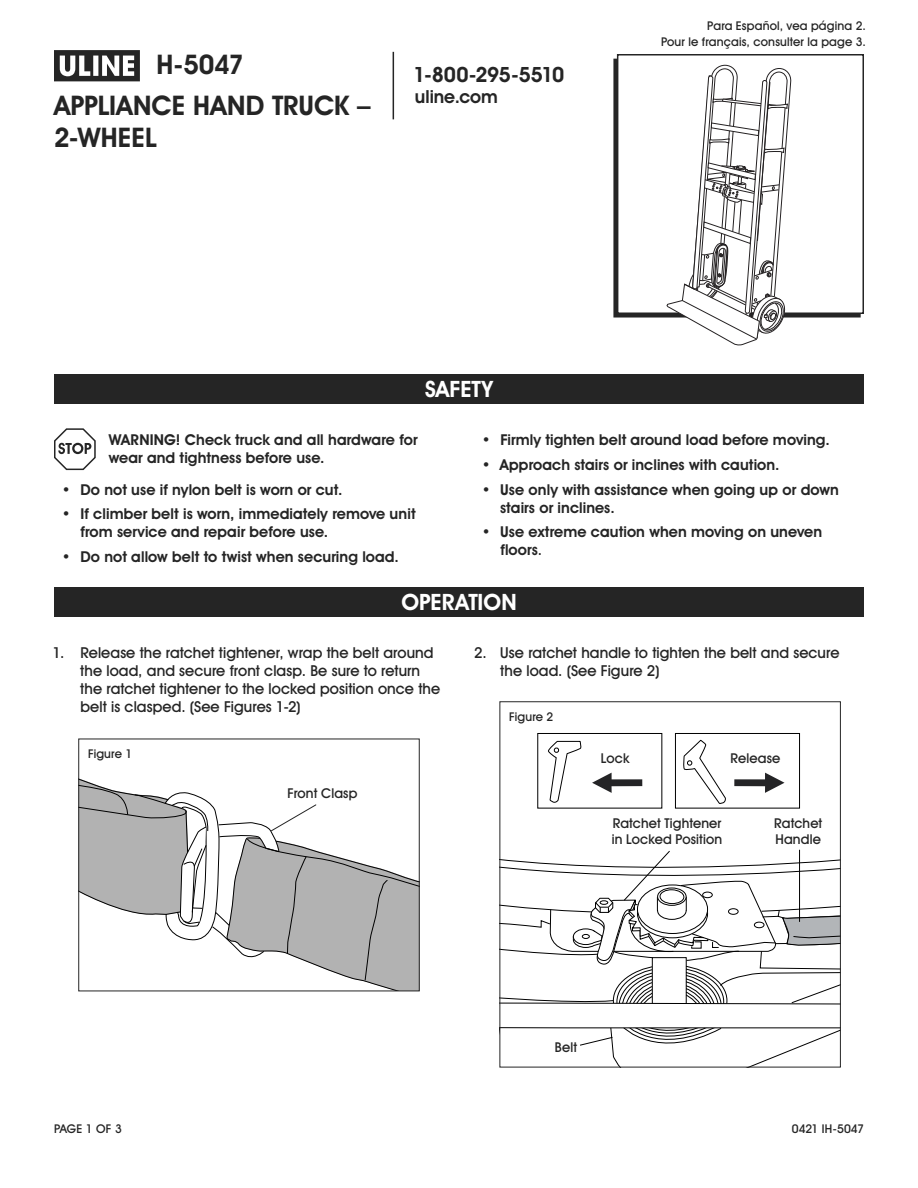
<style>
.page{position:relative;width:918px;height:1188px;background:#fff}
.page>*{position:absolute;margin:0;border:0;box-sizing:border-box;transform-origin:0 0}
.t1{font:700 27px/40.5px "Uline Two Knine";color:#252525}
._2_HEADING_REVERSE{font:700 22.5px "Uline Two Knine";letter-spacing:.005em;color:#fff}
.t2{font:700 21px "Uline Two Knine";letter-spacing:-.02em;color:#252525}
.t3{font:700 18px "Uline Two Knine";color:#252525}
._1_BODY_ALERT{font:700 15px/18px "Uline Two Knine";letter-spacing:.005em;color:#252525}
.t4{font:15px/18px "Uline Two Knine";letter-spacing:.005em;color:#252525}
.PARTS_LIST_TABLE_BOD{font:13.5px "Uline Two Knine";letter-spacing:.01em;color:#252525}
._1_BODY__8pt{font:13.5px "Uline Two Knine";letter-spacing:.005em;color:#252525}
.IS_PD_TS_Disclaimer{font:12px "Uline Two Knine";letter-spacing:.015em;color:#252525}
._1_BODY__8pt-2{font:12px "Uline Two Knine";letter-spacing:.015em;color:#252525}
.s1{font-weight:400}
</style>
<div class="page">
<svg style="left:54px;top:50px;width:86px;height:31px"></svg>
<hr style="left:393px;top:52px;width:1px;height:67px;background:#252525">
<div style="left:54px;top:374px;width:810px;height:30px;background:#252525"></div>
<div style="left:54px;top:587px;width:810px;height:30px;background:#252525"></div>
<svg style="left:548px;top:741px;width:34px;height:62px"></svg>
<svg style="left:592px;top:773px;width:50px;height:20px"></svg>
<div style="left:537px;top:733px;width:125px;height:76px;border:1px solid #000"></div>
<svg style="left:683px;top:740px;width:43px;height:64px"></svg>
<svg style="left:734px;top:773px;width:51px;height:20px"></svg>
<div style="left:675px;top:733px;width:125px;height:76px;border:1px solid #000"></div>
<svg style="left:502px;top:849px;width:337px;height:216px"></svg>
<hr style="left:799px;top:850px;width:1px;height:72px;background:#000">
<div style="left:500px;top:701px;width:341px;height:366px;border:1px solid #252525"></div>
<svg style="left:79px;top:776px;width:340px;height:215px"></svg>
<svg style="left:54px;top:428px;width:42px;height:42px"></svg>
<div style="left:617px;top:54px;width:247px;height:260px;border:2px solid #252525"></div>
<svg style="left:665px;top:65px;width:126px;height:281px"></svg>
<h1 class="t1" style="left:54px;top:44px;width:318px;text-indent:103px">H-5047<br>APPLIANCE HAND TRUCK –</h1>
<h1 class="t1" style="left:54px;top:117px;width:104px">2-WHEEL</h1>
<h3 class="t2" style="left:413px;top:62px;width:152px">1-800-295-5510</h3>
<p class="t3" style="left:415px;top:86px;width:84px">uline.com</p>
<h1 class="_2_HEADING_REVERSE" style="left:425px;top:375px;width:69px">SAFETY</h1>
<p class="IS_PD_TS_Disclaimer" style="left:707px;top:18px;width:160px">Para Español, vea página 2.</p>
<p class="IS_PD_TS_Disclaimer" style="left:661px;top:35px;width:206px">Pour le français, consulter la page 3.</p>
<p class="_1_BODY_ALERT" style="left:109px;top:431px;width:310px">WARNING! Check truck and all hardware for wear and tightness before use.</p>
<p class="_1_BODY_ALERT" style="left:62px;top:480px;width:282px">• Do not use if nylon belt is worn or cut.</p>
<p class="_1_BODY_ALERT" style="left:80px;top:505px;width:337px;text-indent:-19px">• If climber belt is worn, immediately remove unit from service and repair before use.</p>
<p class="_1_BODY_ALERT" style="left:62px;top:548px;width:339px">• Do not allow belt to twist when securing load.</p>
<p class="_1_BODY_ALERT" style="left:482px;top:431px;width:350px">• Firmly tighten belt around load before moving.</p>
<p class="_1_BODY_ALERT" style="left:482px;top:455px;width:299px">• Approach stairs or inclines with caution.</p>
<p class="_1_BODY_ALERT" style="left:500px;top:480px;width:340px;text-indent:-18px">• Use only with assistance when going up or down stairs or inclines.</p>
<p class="_1_BODY_ALERT" style="left:500px;top:523px;width:323px;text-indent:-19px">• Use extreme caution when moving on uneven floors<span class="s1">.</span></p>
<h1 class="_2_HEADING_REVERSE" style="left:401px;top:588px;width:117px">OPERATION</h1>
<p class="t4" style="left:80px;top:643px;width:361px;text-indent:-28px">1. Release the ratchet tightener, wrap the belt around the load, and secure front clasp. Be sure to return the ratchet tightener to the locked position once the belt is clasped. (See Figures 1-2)</p>
<p class="t4" style="left:500px;top:643px;width:341px;text-indent:-26px">2. Use ratchet handle to tighten the belt and secure the load. (See Figure 2)</p>
<p class="_1_BODY__8pt-2" style="left:509px;top:710px;width:46px">Figure 2</p>
<p class="_1_BODY__8pt-2" style="left:88px;top:747px;width:46px">Figure 1</p>
<p class="_1_BODY__8pt" style="left:288px;top:785px;width:71px">Front Clasp</p>
<p class="PARTS_LIST_TABLE_BOD" style="left:601px;top:750px;width:30px">Lock</p>
<p class="PARTS_LIST_TABLE_BOD" style="left:731px;top:750px;width:51px">Release</p>
<p class="PARTS_LIST_TABLE_BOD" style="left:613px;top:815px;width:110px">Ratchet Tightener</p>
<p class="PARTS_LIST_TABLE_BOD" style="left:612px;top:831px;width:112px">in Locked Position</p>
<p class="PARTS_LIST_TABLE_BOD" style="left:774px;top:815px;width:49px">Ratchet</p>
<p class="PARTS_LIST_TABLE_BOD" style="left:776px;top:831px;width:47px">Handle</p>
<p class="PARTS_LIST_TABLE_BOD" style="left:555px;top:1039px;width:24px">Belt</p>
<p class="IS_PD_TS_Disclaimer" style="left:54px;top:1122px;width:69px">PAGE 1 OF 3</p>
<p class="IS_PD_TS_Disclaimer" style="left:792px;top:1122px;width:74px">0421 IH-5047</p>
</div>
